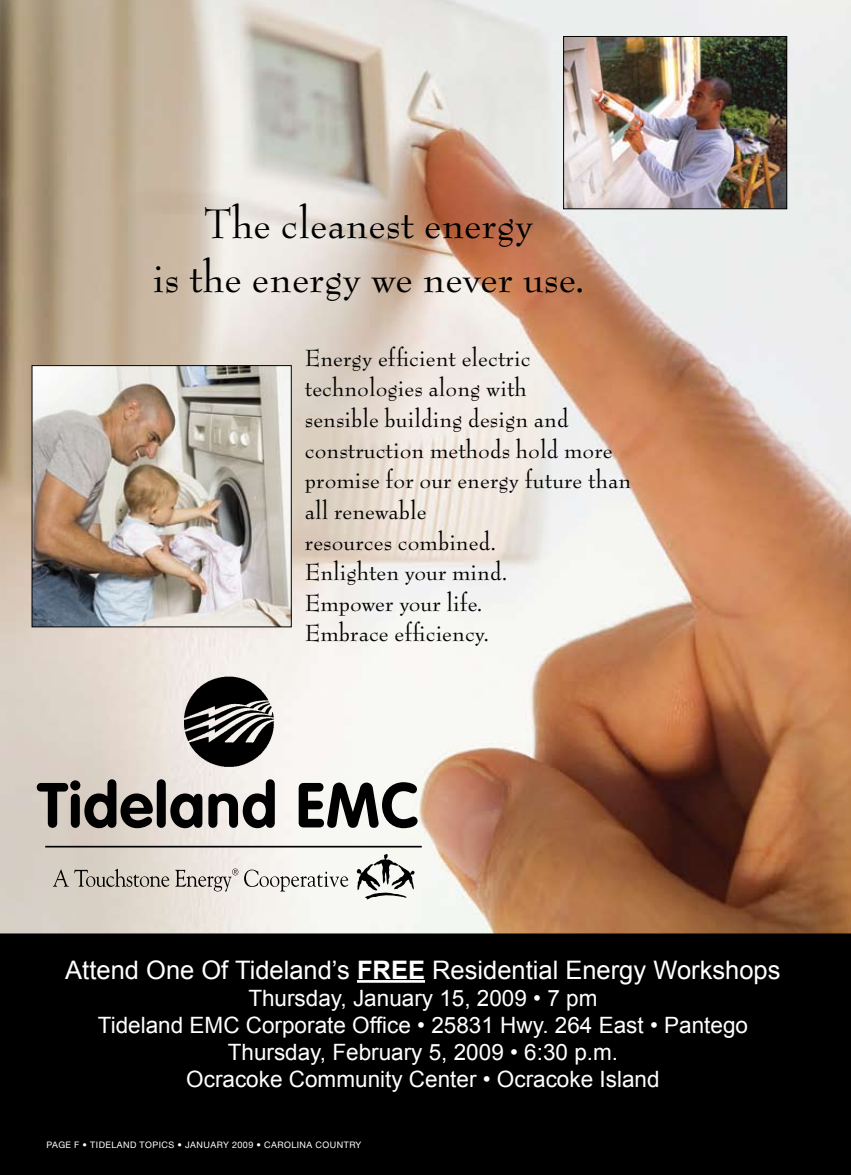
<style>
.page{position:relative;width:851px;height:1175px;background:#fff}
.page>*{position:absolute;margin:0;border:0;box-sizing:border-box;transform-origin:0 0}
.t1{font:700 62.55px "VAG Rounded";letter-spacing:.015em;color:#000}
.t2{font:45px/54px "Bernhard Modern";color:#000;text-align:center}
.t3{font:25.5px/30.6px "Bernhard Modern";color:#000}
.t4{font:25.5px "Arial";color:#fff}
.t5{font:22.5px/27px "Arial";color:#fff;text-align:center}
.t6{font:9px "Helvetica Neue";letter-spacing:.05em;color:#fff}
.s1{font-weight:700}
</style>
<div class="page">
<img style="left:0;top:0;width:850px;height:933px">
<img style="left:565px;top:38px;width:219px;height:169px">
<div style="left:563px;top:36px;width:223px;height:173px;border:1px solid #000"></div>
<img style="left:34px;top:367px;width:255px;height:258px">
<div style="left:32px;top:365px;width:259px;height:262px;border:1px solid #000"></div>
<hr style="left:45px;top:845px;width:377px;height:2px;background:#000">
<svg style="left:357px;top:853px;width:58px;height:46px"></svg>
<svg style="left:53px;top:868px;width:116px;height:19px;background:#b4ada4"></svg>
<svg style="left:244px;top:869px;width:104px;height:22px"></svg>
<svg style="left:175px;top:868px;width:63px;height:23px"></svg>
<img style="left:184px;top:675px;width:90px;height:94px">
<div style="left:0;top:933px;width:850px;height:241px;background:#000"></div>
<h2 class="t2" style="left:153px;top:198px;width:433px">The cleanest energy<br>is the energy we never use.</h2>
<p class="t3" style="left:305px;top:343px;width:328px">Energy efficient electric technologies along with<br>sensible building design and construction methods hold more promise for our energy future than all renewable<br>resources combined.<br>Enlighten your mind.<br>Empower your life.<br>Embrace efficiency.</p>
<h1 class="t1" style="left:37px;top:768px;width:383px">Tideland EMC</h1>
<p class="t4" style="left:65px;top:953px;width:716px">Attend One Of Tideland’s <span class="s1">FREE</span> Residential Energy Workshops</p>
<p class="t5" style="left:98px;top:984px;width:651px">Thursday, January 15, 2009 • 7 pm<br>Tideland EMC Corporate Office • 25831 Hwy. 264 East • Pantego Thursday, February 5, 2009 • 6:30 p.m.<br>Ocracoke Community Center • Ocracoke Island</p>
<p class="t6" style="left:46px;top:1139px;width:316px">PAGE F • TIDELAND TOPICS • JANUARY 2009 • CAROLINA COUNTRY</p>
</div>
